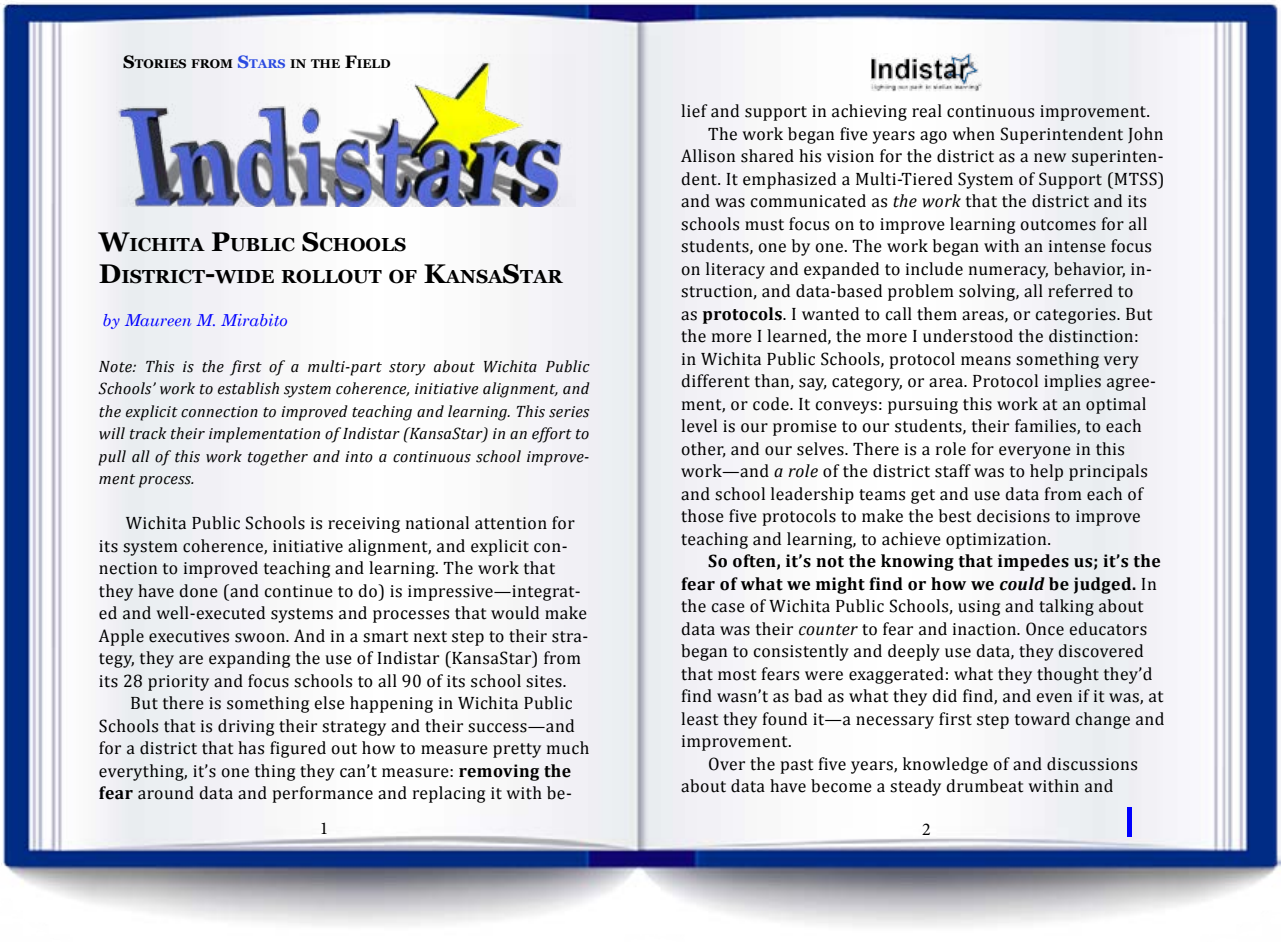
<style>
.page{position:relative;width:1281px;height:942px;background:#fff}
.page>*{position:absolute;margin:0;border:0;box-sizing:border-box;transform-origin:0 0}
.t1{font:700 18.9px/32.4px "Georgia";color:#000}
.t2{font:18px/22.5px "Cambria";letter-spacing:.025em;color:#000}
.t3{font:18px "Minion Pro";color:#000}
.t4{font:italic 16.5px/22.5px "Cambria";letter-spacing:.025em;color:#000;text-align:justify}
.t5{font:italic 16.5px "Century Schoolbook";color:#00f}
.t6{font:700 12.6px "Georgia";color:#000}
.s1{font-size:18px}
.s2{font-size:18px;color:#2b4be2}
.s3{color:#2b4be2}
.s4{color:#2949e0}
.s5{font-style:italic}
.s6{font-weight:700}
.s7{font-weight:700;font-style:italic}
.s8{font-size:27px}
</style>
<div class="page">
<img style="left:0;top:2px;width:1281px;height:925px">
<img style="left:870px;top:54px;width:113px;height:37px">
<img style="left:117px;top:54px;width:458px;height:153px">
<hr style="left:1128px;top:808px;width:4px;height:29px;background:#00f">
<p class="t6" style="left:123px;top:55px;width:269px"><span class="s1">S</span>TORIES FROM <span class="s2">S</span><span class="s3">TAR</span><span class="s4">S</span> IN THE <span class="s1">F</span>IELD</p>
<p class="t2" style="left:681px;top:100px;width:471px">lief and support in achieving real continuous improvement.</p>
<p class="t2" style="left:708px;top:122px;width:457px">The work began five years ago when Superintendent John</p>
<p class="t2" style="left:681px;top:145px;width:484px">Allison shared his vision for the district as a new superinten-</p>
<p class="t2" style="left:681px;top:167px;width:485px">dent. It emphasized a Multi-Tiered System of Support (MTSS)</p>
<p class="t2" style="left:681px;top:190px;width:467px">and was communicated as <span class="s5">the work</span> that the district and its</p>
<p class="t2" style="left:681px;top:212px;width:468px">schools must focus on to improve learning outcomes for all</p>
<p class="t2" style="left:681px;top:235px;width:473px">students, one by one. The work began with an intense focus</p>
<p class="t2" style="left:681px;top:257px;width:472px">on literacy and expanded to include numeracy, behavior, in-</p>
<p class="t2" style="left:681px;top:280px;width:454px">struction, and data-based problem solving, all referred to</p>
<p class="t2" style="left:681px;top:302px;width:473px">as <span class="s6">protocols</span>. I wanted to call them areas, or categories. But</p>
<p class="t2" style="left:681px;top:325px;width:459px">the more I learned, the more I understood the distinction:</p>
<p class="t2" style="left:681px;top:347px;width:459px">in Wichita Public Schools, protocol means something very</p>
<p class="t2" style="left:681px;top:370px;width:476px">different than, say, category, or area. Protocol implies agree-</p>
<p class="t2" style="left:681px;top:392px;width:467px">ment, or code. It conveys: pursuing this work at an optimal</p>
<p class="t2" style="left:681px;top:415px;width:462px">level is our promise to our students, their families, to each</p>
<p class="t2" style="left:681px;top:437px;width:446px">other, and our selves. There is a role for everyone in this</p>
<p class="t2" style="left:681px;top:460px;width:468px">work—and <span class="s5">a role</span> of the district staff was to help principals</p>
<p class="t2" style="left:681px;top:482px;width:463px">and school leadership teams get and use data from each of</p>
<p class="t2" style="left:681px;top:505px;width:461px">those five protocols to make the best decisions to improve</p>
<p class="t2" style="left:681px;top:527px;width:371px">teaching and learning, to achieve optimization.</p>
<p class="t2" style="left:681px;top:550px;width:485px;text-indent:27px"><span class="s6">So often, it’s not the knowing that impedes us; it’s the fear of what we might find or how we</span> <span class="s7">could</span> <span class="s6">be judged.</span> In the case of Wichita Public Schools, using and talking about data was their <span class="s5">counter</span> to fear and inaction. Once educators began to consistently and deeply use data, they discovered that most fears were exaggerated: what they thought they’d find wasn’t as bad as what they did find, and even if it was, at least they found it—a necessary first step toward change and improvement.</p>
<p class="t2" style="left:681px;top:752px;width:458px;text-indent:27px">Over the past five years, knowledge of and discussions about data have become a steady drumbeat within and</p>
<p class="t1" style="left:99px;top:228px;width:465px"><span class="s8">W</span>ICHITA <span class="s8">P</span>UBLIC <span class="s8">S</span>CHOOLS<br><span class="s8">D</span>ISTRICT<span class="s8">-</span>WIDE ROLLOUT OF <span class="s8">K</span>ANSA<span class="s8">S</span>TAR</p>
<p class="t5" style="left:103px;top:308px;width:187px">by Maureen M. Mirabito</p>
<p class="t4" style="left:99px;top:354px;width:492px">Note: This is the first of a multi-part story about Wichita Public Schools’ work to establish system coherence, initiative alignment, and the explicit connection to improved teaching and learning. This series will track their implementation of Indistar (KansaStar) in an effort to pull all of this work together and into a continuous school improve&shy;ment process.</p>
<p class="t2" style="left:99px;top:512px;width:491px;text-indent:27px">Wichita Public Schools is receiving national attention for its system coherence, initiative alignment, and explicit con&shy;nection to improved teaching and learning. The work that they have done (and continue to do) is impressive—integrat&shy;ed and well-executed systems and processes that would make Apple executives swoon. And in a smart next step to their stra&shy;tegy, they are expanding the use of Indistar (KansaStar) from its 28 priority and focus schools to all 90 of its school sites.</p>
<p class="t2" style="left:99px;top:692px;width:492px;text-indent:31px">But there is something else happening in Wichita Public Schools that is driving their strategy and their success—and for a district that has figured out how to measure pretty much everything, it’s one thing they can’t measure: <span class="s6">removing the fear</span> around data and performance and replacing it with be-</p>
<p class="t3" style="left:320px;top:816px;width:10px">1</p>
<p class="t3" style="left:922px;top:818px;width:10px">2</p>
</div>
